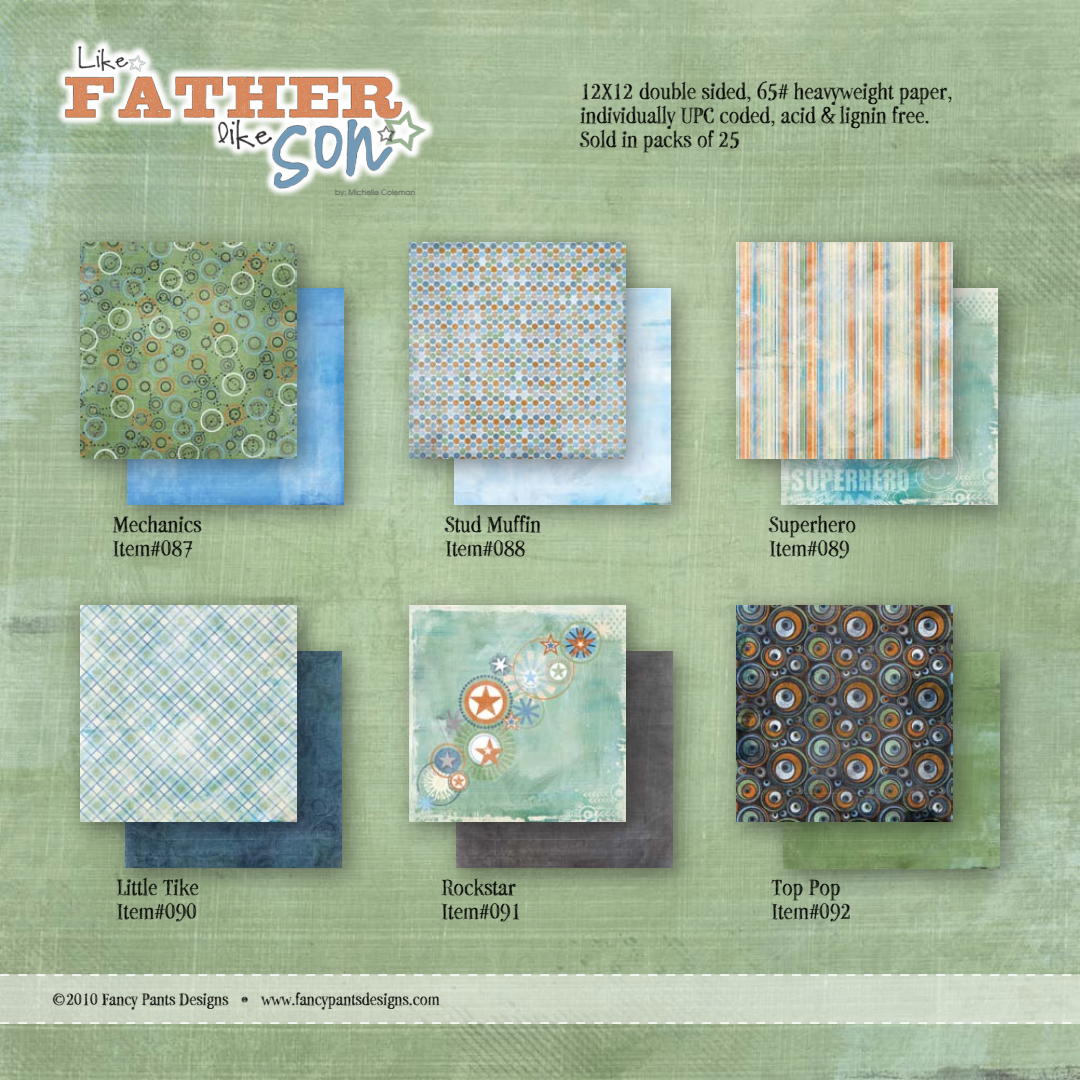
<style>
.page{position:relative;width:1080px;height:1080px;background:#fff}
.page>*{position:absolute;margin:0;border:0;box-sizing:border-box;transform-origin:0 0}
.t1{font:24px/24px "P22 Stanyan";color:#000}
.t2{font:18px "P22 Stanyan";color:#000}
.t3{font:7.5px "Avalon Plain";color:#58595b}
</style>
<div class="page">
<img style="left:0;top:0;width:1080px;height:1080px">
<div style="left:0;top:975px;width:1080px;height:48px;background:#cdd7c5"></div>
<div style="left:0;top:974px;width:1080px;height:50px;border:2px solid #fff"></div>
<svg style="left:0;top:974px;width:1080px;height:2px"></svg>
<img style="left:756px;top:625px;width:281px;height:281px">
<img style="left:783px;top:652px;width:216px;height:216px">
<img style="left:709px;top:578px;width:281px;height:281px">
<img style="left:736px;top:605px;width:216px;height:216px">
<img style="left:429px;top:625px;width:281px;height:281px">
<img style="left:456px;top:652px;width:216px;height:216px">
<img style="left:382px;top:578px;width:281px;height:281px">
<img style="left:409px;top:605px;width:216px;height:216px">
<img style="left:427px;top:262px;width:281px;height:281px">
<img style="left:454px;top:289px;width:216px;height:216px">
<img style="left:382px;top:215px;width:281px;height:281px">
<img style="left:409px;top:242px;width:216px;height:216px">
<img style="left:755px;top:262px;width:281px;height:281px">
<img style="left:782px;top:289px;width:216px;height:216px">
<img style="left:709px;top:215px;width:281px;height:281px">
<img style="left:736px;top:242px;width:216px;height:216px">
<img style="left:99px;top:625px;width:280px;height:281px">
<img style="left:126px;top:652px;width:216px;height:216px">
<img style="left:54px;top:578px;width:280px;height:281px">
<img style="left:81px;top:605px;width:216px;height:216px">
<img style="left:53px;top:35px;width:385px;height:5px">
<img style="left:35px;top:40px;width:479px;height:303px">
<img style="left:101px;top:262px;width:280px;height:281px">
<img style="left:128px;top:289px;width:216px;height:216px">
<img style="left:54px;top:215px;width:280px;height:281px">
<img style="left:81px;top:242px;width:216px;height:216px">
<p class="t1" style="left:113px;top:513px;width:90px">Mechanics<br>Item#087</p>
<p class="t1" style="left:117px;top:876px;width:83px">Little Tike<br>Item#090</p>
<p class="t3" style="left:335px;top:188px;width:82px">by: Michelle Coleman</p>
<p class="t1" style="left:580px;top:80px;width:374px">12X12 double sided, 65# heavyweight paper, individually UPC coded, acid &amp; lignin free.<br>Sold in packs of 25</p>
<p class="t1" style="left:445px;top:513px;width:97px">Stud Muffin<br>Item#088</p>
<p class="t1" style="left:769px;top:513px;width:88px">Superhero<br>Item#089</p>
<p class="t1" style="left:441px;top:876px;width:82px">Rockstar<br>Item#091</p>
<p class="t1" style="left:771px;top:876px;width:82px">Top Pop<br>Item#092</p>
<p class="t2" style="left:52px;top:989px;width:390px">©2010 Fancy Pants Designs • www.fancypantsdesigns.com</p>
</div>
